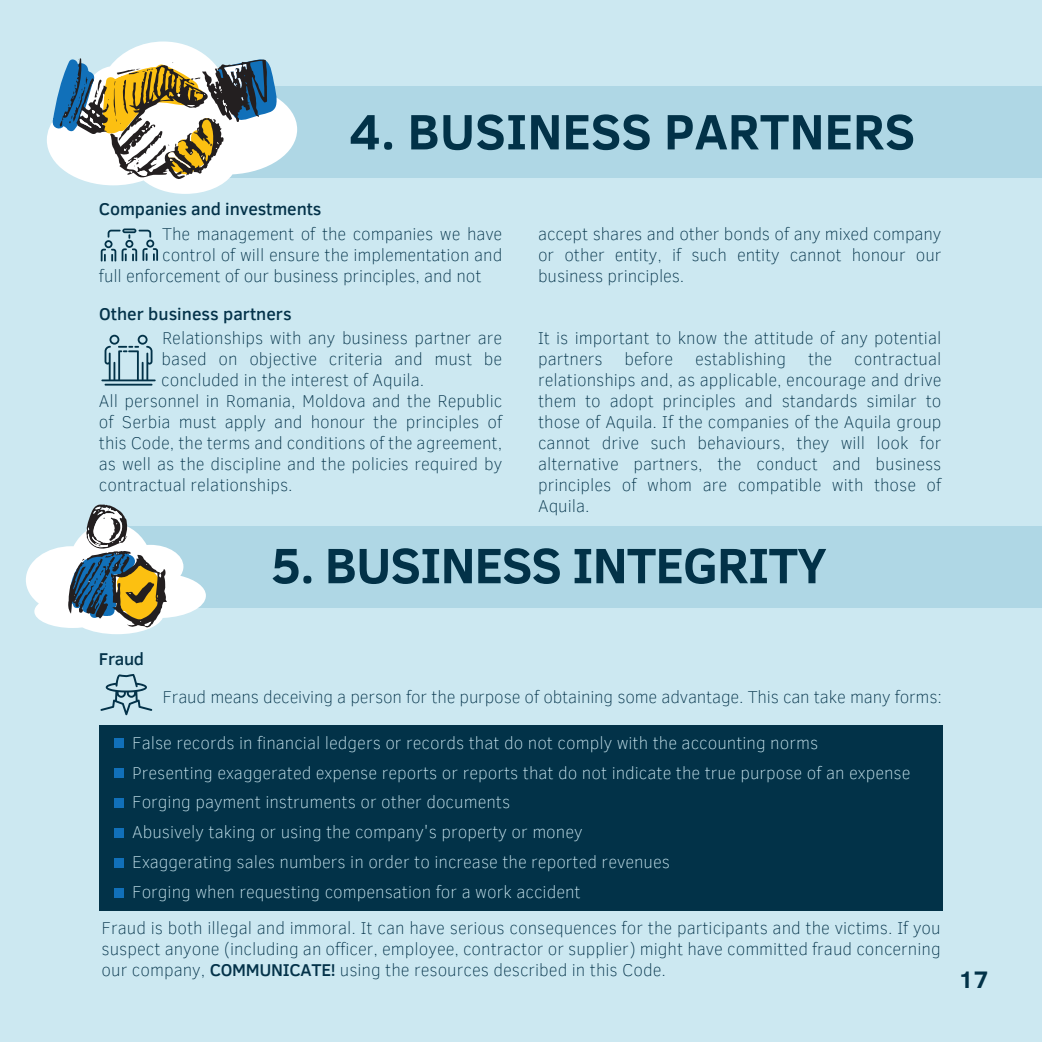
<style>
.page{position:relative;width:1042px;height:1042px;background:#cce8f1}
.page>*{position:absolute;margin:0;border:0;box-sizing:border-box;transform-origin:0 0}
.t1{font:700 50.75px "Clear Sans";letter-spacing:-.02em;color:#023248}
.t2{font:700 50.75px "Clear Sans";color:#023248}
.t3{font:700 24.5px "Clear Sans";color:#023248}
.t4{font:100 17.5px/21px "Clear Sans";color:#033249;text-align:justify}
.t5{font:100 17.5px/29.8px "Clear Sans";color:#cce8f1}
.t6{font:500 17.5px "Clear Sans";letter-spacing:-.005em;color:#033249}
.s1{font-weight:500}
</style>
<div class="page">
<div style="left:175px;top:86px;width:867px;height:92px;background:#afd7e5"></div>
<div style="left:108px;top:527px;width:934px;height:81px;background:#afd7e5"></div>
<div style="left:99px;top:725px;width:843px;height:185px;background:#023248"></div>
<div style="left:114px;top:739px;width:9px;height:9px;background:#1170b9"></div>
<div style="left:114px;top:769px;width:9px;height:9px;background:#1170b9"></div>
<div style="left:114px;top:798px;width:9px;height:10px;background:#1170b9"></div>
<div style="left:114px;top:828px;width:9px;height:9px;background:#1170b9"></div>
<div style="left:114px;top:858px;width:9px;height:9px;background:#1170b9"></div>
<div style="left:114px;top:888px;width:9px;height:9px;background:#1170b9"></div>
<svg style="left:47px;top:42px;width:250px;height:152px"></svg>
<svg style="left:26px;top:504px;width:180px;height:130px"></svg>
<svg style="left:101px;top:335px;width:55px;height:46px"></svg>
<hr style="left:105px;top:384px;width:47px;height:2px;background:#023248">
<div style="left:122px;top:228px;width:14px;height:5px;background:#023248;border-radius:2px"></div>
<svg style="left:101px;top:230px;width:57px;height:31px"></svg>
<svg style="left:100px;top:674px;width:52px;height:41px"></svg>
<p class="t6" style="left:99px;top:197px;width:224px">Companies and investments</p>
<h1 class="t2" style="left:349px;top:95px;width:567px">4. BUSINESS PARTNERS</h1>
<p class="t4" style="left:162px;top:223px;width:341px">The management of the companies we have</p>
<p class="t4" style="left:162px;top:244px;width:341px">control of will ensure the implementation and</p>
<p class="t4" style="left:99px;top:265px;width:384px">full enforcement of our business principles, and not</p>
<p class="t6" style="left:99px;top:302px;width:194px">Other business partners</p>
<p class="t4" style="left:538px;top:223px;width:405px">accept shares and other bonds of any mixed company or other entity, if such entity cannot honour our business principles.</p>
<p class="t4" style="left:538px;top:328px;width:405px">It is important to know the attitude of any potential partners</p>
<p class="t4" style="left:162px;top:328px;width:342px">Relationships with any business partner are</p>
<p class="t4" style="left:162px;top:349px;width:342px">based on objective criteria and must be</p>
<p class="t4" style="left:161px;top:370px;width:265px">concluded in the interest of Aquila.</p>
<p class="t4" style="left:99px;top:391px;width:405px">All personnel in Romania, Moldova and the Republic</p>
<p class="t4" style="left:99px;top:412px;width:405px">of Serbia must apply and honour the principles of</p>
<p class="t4" style="left:99px;top:433px;width:405px">this Code, the terms and conditions of the agreement,</p>
<p class="t4" style="left:99px;top:454px;width:405px">as well as the discipline and the policies required by</p>
<p class="t4" style="left:99px;top:475px;width:195px">contractual relationships.</p>
<p class="t4" style="left:624px;top:349px;width:50px">before</p>
<p class="t4" style="left:695px;top:349px;width:93px">establishing</p>
<p class="t4" style="left:808px;top:349px;width:26px">the</p>
<p class="t4" style="left:538px;top:349px;width:405px;text-indent:316px">contractual relationships and, as applicable, encourage and drive them to adopt principles and standards similar to those of Aquila. If the companies of the Aquila group cannot drive such behaviours, they will look for alternative partners, the conduct and business principles of whom are compatible with those of Aquila.</p>
<h1 class="t1" style="left:271px;top:528px;width:557px">5. BUSINESS INTEGRITY</h1>
<p class="t6" style="left:99px;top:646px;width:47px">Fraud</p>
<p class="t4" style="left:163px;top:686px;width:781px">Fraud means deceiving a person for the purpose of obtaining some advantage. This can take many forms:</p>
<p class="t5" style="left:132px;top:728px;width:780px">False records in financial ledgers or records that do not comply with the accounting norms<br>Presenting exaggerated expense reports or reports that do not indicate the true purpose of an expense Forging payment instruments or other documents<br>Abusively taking or using the company's property or money<br>Exaggerating sales numbers in order to increase the reported revenues<br>Forging when requesting compensation for a work accident</p>
<p class="t4" style="left:102px;top:917px;width:840px">Fraud is both illegal and immoral. It can have serious consequences for the participants and the victims. If you suspect anyone (including an officer, employee, contractor or supplier) might have committed fraud concerning our company, <span class="s1">COMMUNICATE!</span> using the resources described in this Code.</p>
<h2 class="t3" style="left:958px;top:961px;width:32px">17</h2>
</div>
